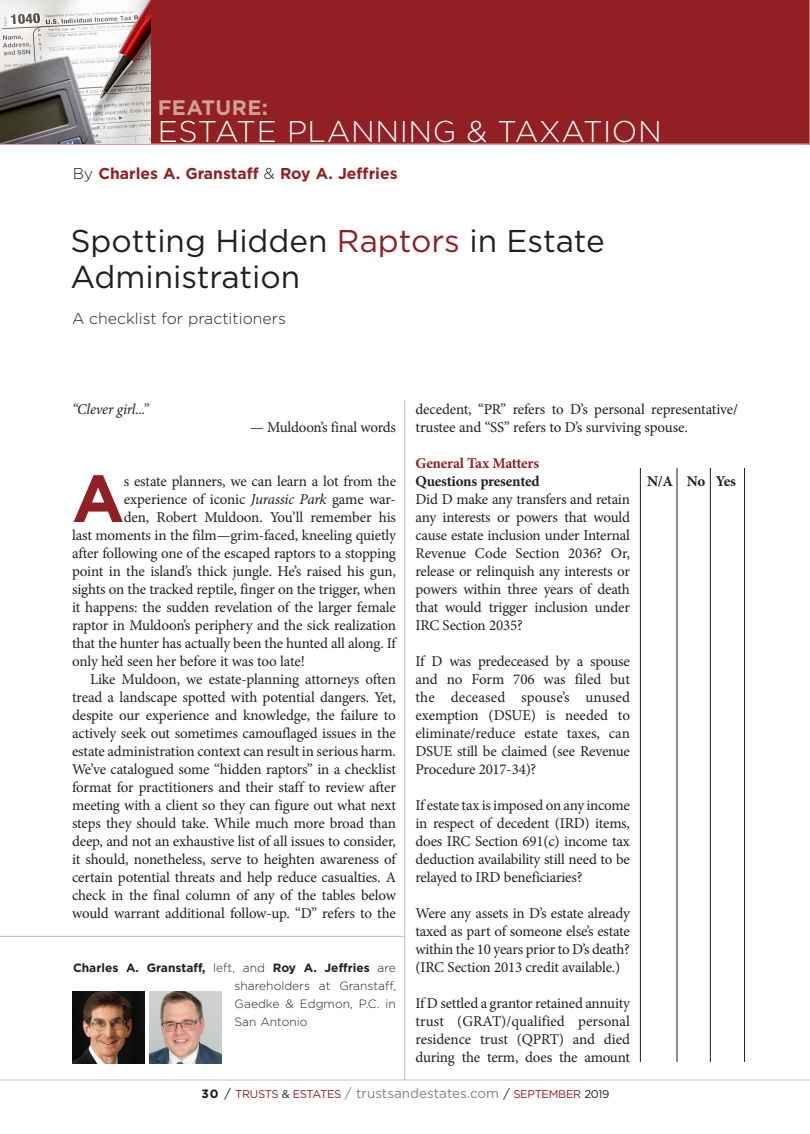
<style>
.page{position:relative;width:810px;height:1134px;background:#fff}
.page>*{position:absolute;margin:0;border:0;box-sizing:border-box;transform-origin:0 0}
.BODY__NO_INDENT{font:700 66.45px "Gotham";color:#911f23}
.Main_Headline{font:31.5px/36px "Gotham";color:#231f20}
.t1{font:300 30px "Gotham";letter-spacing:.02em;color:#fff}
.t2{font:700 21px "Gotham";letter-spacing:.02em;color:#cea191}
.Author_Byline{font:700 15.75px "Gotham";color:#911f23}
.Deck{font:300 15.75px "Gotham";color:#231f20}
.BODY__NO_INDENT-2{font:15px/18px "Minion Pro";letter-spacing:-.015em;color:#231f20;text-align:justify}
.BODY__Minion{font:15px/18px "Minion Pro";letter-spacing:-.01em;color:#231f20;text-align:justify}
.BODY__NO_INDENT-3{font:700 15px "Minion Pro";letter-spacing:-.02em;color:#231f20}
.BODY__NO_INDENT-4{font:700 15px "Minion Pro";letter-spacing:-.02em;color:#911f23}
.BODY__NO_INDENT-5{font:italic 15px "Minion Pro";letter-spacing:-.015em;color:#231f20}
.Author_Bio{font:300 12px/18px "Gotham";color:#231f20;text-align:justify}
.t3{font:11.25px "Gotham";letter-spacing:-.03em;color:#911f23}
.s1{font-weight:300;color:#231f20}
.s2{color:#911f23}
.s3{font-style:italic}
.s4{font-weight:700}
.s5{font-weight:700;font-size:12px;color:#101a21}
.s6{font-size:12.75px;color:#231f20}
.s7{color:#231f20}
.s8{font-size:13.5px;color:#808285}
</style>
<div class="page">
<div style="left:0;top:0;width:809px;height:145px;background:#911f23"></div>
<svg style="left:809px;top:0;width:1px;height:145px"></svg>
<img style="left:0;top:0;width:150px;height:144px">
<hr style="left:0;top:1080px;width:810px;height:1px;background:#bcbdc0">
<img style="left:72px;top:991px;width:72px;height:72px">
<img style="left:149px;top:991px;width:72px;height:72px">
<hr style="left:0;top:936px;width:405px;height:1px;background:#bcbdc0">
<hr style="left:404px;top:400px;width:1px;height:680px;background:#bcbdc0">
<hr style="left:640px;top:468px;width:1px;height:594px;background:#231f20">
<hr style="left:677px;top:468px;width:1px;height:594px;background:#231f20">
<hr style="left:710px;top:468px;width:1px;height:594px;background:#231f20">
<hr style="left:744px;top:468px;width:1px;height:594px;background:#231f20">
<p class="t2" style="left:158px;top:93px;width:112px">FEATURE:</p>
<p class="t1" style="left:158px;top:112px;width:506px">ESTATE PLANNING &amp; TAXATION</p>
<p class="Author_Byline" style="left:73px;top:163px;width:326px"><span class="s1">By</span> Charles A. Granstaff <span class="s1">&amp;</span> Roy A. Jeffries</p>
<p class="Main_Headline" style="left:70px;top:222px;width:536px">Spotting Hidden <span class="s2">Raptors</span> in Estate<br>Administration</p>
<p class="Deck" style="left:72px;top:308px;width:215px">A checklist for practitioners</p>
<p class="BODY__NO_INDENT-5" style="left:72px;top:399px;width:78px">“Clever girl...”</p>
<p class="BODY__NO_INDENT-2" style="left:250px;top:418px;width:148px">— Muldoon’s final words</p>
<p class="BODY__NO_INDENT" style="left:72px;top:454px;width:54px">A</p>
<p class="BODY__NO_INDENT-2" style="left:124px;top:472px;width:274px">s estate planners, we can learn a lot from the</p>
<p class="BODY__NO_INDENT-2" style="left:124px;top:490px;width:274px">experience of iconic <span class="s3">Jurassic Park</span> game war-</p>
<p class="BODY__NO_INDENT-2" style="left:124px;top:508px;width:274px">den, Robert Muldoon. You’ll remember his</p>
<p class="BODY__NO_INDENT-2" style="left:72px;top:526px;width:325px">last moments in the film—grim-faced, kneeling quietly</p>
<p class="BODY__NO_INDENT-2" style="left:72px;top:544px;width:325px">after following one of the escaped raptors to a stopping</p>
<p class="BODY__NO_INDENT-2" style="left:72px;top:562px;width:325px">point in the island’s thick jungle. He’s raised his gun,</p>
<p class="BODY__NO_INDENT-2" style="left:72px;top:580px;width:325px">sights on the tracked reptile, finger on the trigger, when</p>
<p class="BODY__NO_INDENT-2" style="left:72px;top:598px;width:325px">it happens: the sudden revelation of the larger female</p>
<p class="BODY__NO_INDENT-2" style="left:72px;top:616px;width:325px">raptor in Muldoon’s periphery and the sick realization</p>
<p class="BODY__NO_INDENT-2" style="left:72px;top:634px;width:325px">that the hunter has actually been the hunted all along. If</p>
<p class="BODY__NO_INDENT-2" style="left:72px;top:652px;width:234px">only he’d seen her before it was too late!</p>
<p class="BODY__Minion" style="left:72px;top:670px;width:326px;text-indent:18px">Like Muldoon, we estate-planning attorneys often tread a landscape spotted with potential dangers. Yet, despite our experience and knowledge, the failure to actively seek out sometimes camouflaged issues in the estate administration context can result in serious harm.<br>We’ve catalogued some “hidden raptors” in a checklist format for practitioners and their staff to review after meeting with a client so they can figure out what next steps they should take. While much more broad than deep, and not an exhaustive list of all issues to consider, it should, nonetheless, serve to heighten awareness of certain potential threats and help reduce casualties. A check in the final column of any of the tables below would warrant additional follow-up. “D” refers to the</p>
<p class="Author_Bio" style="left:235px;top:958px;width:163px;text-indent:-162px"><span class="s4">Charles A. Granstaff,</span> left, and <span class="s4">Roy A. Jeffries</span> are shareholders at Granstaff, Gaedke &amp; Edgmon, P.C. in San Antonio</p>
<p class="BODY__Minion" style="left:416px;top:400px;width:324px">decedent, “PR” refers to D’s personal representative/ trustee and “SS” refers to D’s surviving spouse.</p>
<p class="BODY__NO_INDENT-4" style="left:416px;top:453px;width:125px">General Tax Matters</p>
<p class="BODY__NO_INDENT-3" style="left:416px;top:471px;width:126px">Questions presented</p>
<p class="BODY__NO_INDENT-3" style="left:647px;top:471px;width:90px">N/A No Yes</p>
<p class="BODY__NO_INDENT-2" style="left:416px;top:490px;width:216px">Did D make any transfers and retain any interests or powers that would cause estate inclusion under Internal Revenue Code Section 2036? Or, release or relinquish any interests or powers within three years of death that would trigger inclusion under IRC Section 2035?</p>
<p class="BODY__NO_INDENT-2" style="left:416px;top:652px;width:216px">If D was predeceased by a spouse and no Form 706 was filed but the deceased spouse’s unused exemption (DSUE) is needed to eliminate/reduce estate taxes, can DSUE still be claimed (see Revenue Procedure 2017-34)?</p>
<p class="BODY__NO_INDENT-2" style="left:416px;top:796px;width:216px">If estate tax is imposed on any income in respect of decedent (IRD) items, does IRC Section 691(c) income tax deduction availability still need to be relayed to IRD beneficiaries?</p>
<p class="BODY__NO_INDENT-2" style="left:416px;top:904px;width:216px">Were any assets in D’s estate already taxed as part of someone else’s estate within the 10 years prior to D’s death? (IRC Section 2013 credit available.)</p>
<p class="BODY__NO_INDENT-2" style="left:416px;top:994px;width:216px">If D settled a grantor retained annuity trust (GRAT)/qualified personal residence trust (QPRT) and died during the term, does the amount</p>
<p class="t3" style="left:202px;top:1087px;width:409px"><span class="s5">30</span> <span class="s6">/</span> TRUSTS <span class="s7">&amp;</span> ESTATES <span class="s8">/ trustsandestates.com</span> <span class="s6">/</span> SEPTEMBER <span class="s7">2019</span></p>
</div>
